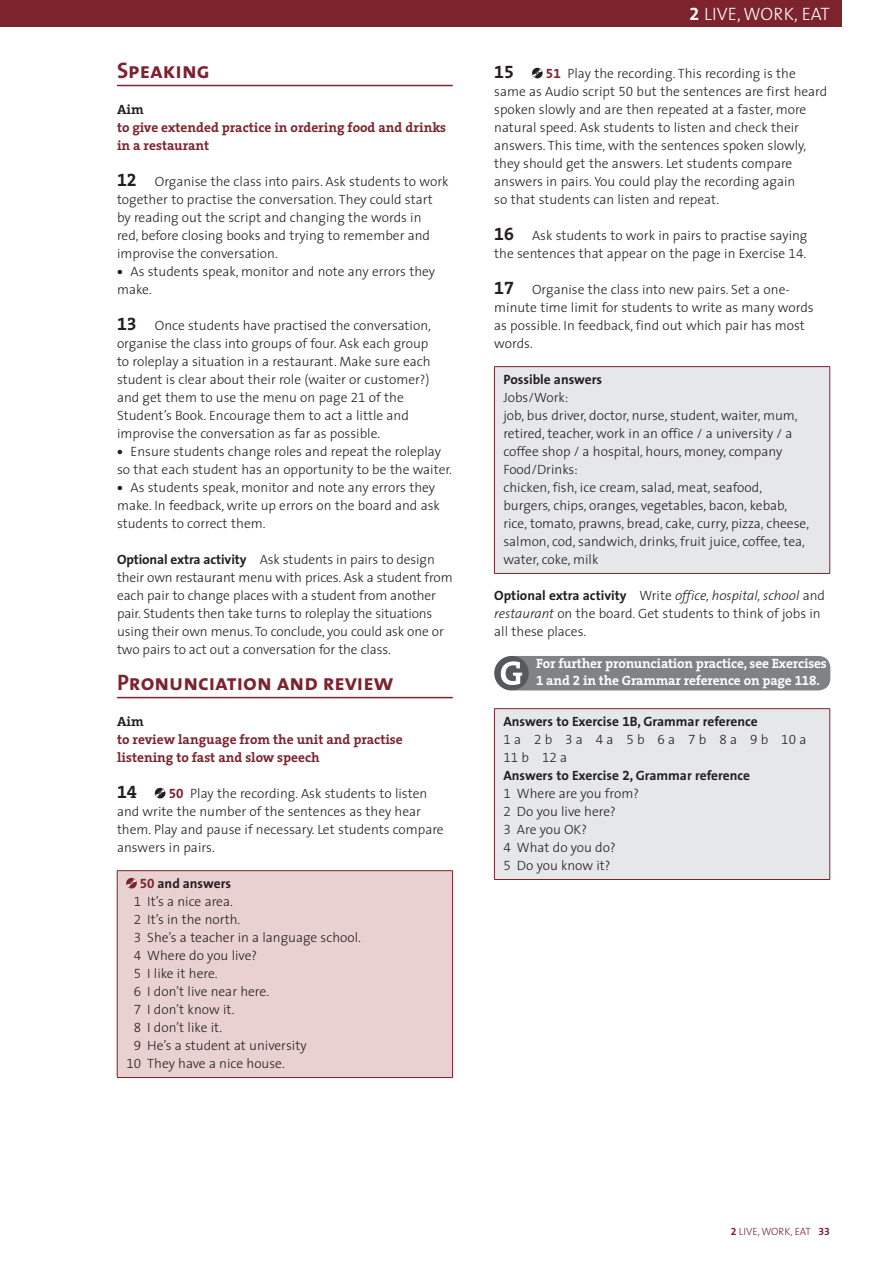
<style>
.page{position:relative;width:893px;height:1263px;background:#fff}
.page>*{position:absolute;margin:0;border:0;box-sizing:border-box;transform-origin:0 0}
.t1{font:22.5px "The Sans Bold Caps";color:#7c232e}
.t2{font:18px "The Sans Light Caps";color:#fff}
.t3{font:18px "The Serif Bold Expert";color:#231f20}
.t4{font:300 13.5px/18px "The Sans";color:#231f20}
.t5{font:700 13.5px/18px "The Serif";color:#7c232e}
.t6{font:700 13.5px/16.5px "The Serif";letter-spacing:-.015em;color:#fff}
.t7{font:700 13.5px "The Sans";color:#231f20}
.t8{font:13.5px/18px "The Sans Light Expert";color:#231f20}
.t9{font:700 13.5px "The Serif";color:#231f20}
.t10{font:10.5px "The Sans Light Caps";letter-spacing:-.01em;color:#7c232e}
.s1{font-family:"The Serif Bold Expert";font-weight:400;font-size:18px}
.s2{font-weight:800}
.s3{font-family:"The Sans Light Expert";font-weight:400}
.s4{font-weight:700}
.s5{font-family:"The Serif Bold Expert";font-weight:400;color:#7c232e}
.s6{font-family:"The Sans Bold Expert"}
.s7{font-style:italic}
.s8{font-family:"The Serif Bold Expert";font-weight:400}
.s9{font-family:"The Sans";font-weight:300}
</style>
<div class="page">
<div style="left:0;top:0;width:842px;height:27px;background:#7c232e"></div>
<hr style="left:117px;top:85px;width:336px;height:1px;background:#7c232e">
<hr style="left:117px;top:697px;width:336px;height:1px;background:#7c232e">
<svg style="left:155px;top:788px;width:10px;height:10px"></svg>
<div style="left:117px;top:871px;width:336px;height:206px;background:#ead1d1"></div>
<hr style="left:117px;top:870px;width:336px;height:1px;background:#7c232e">
<hr style="left:117px;top:871px;width:1px;height:206px;background:#7c232e">
<hr style="left:452px;top:871px;width:1px;height:206px;background:#7c232e">
<hr style="left:117px;top:1077px;width:336px;height:1px;background:#7c232e">
<svg style="left:126px;top:878px;width:11px;height:10px"></svg>
<svg style="left:532px;top:68px;width:11px;height:10px"></svg>
<div style="left:494px;top:367px;width:336px;height:206px;background:#e6e7e9"></div>
<hr style="left:494px;top:366px;width:336px;height:1px;background:#7c232e">
<hr style="left:494px;top:367px;width:1px;height:206px;background:#7c232e">
<hr style="left:829px;top:367px;width:1px;height:206px;background:#7c232e">
<hr style="left:494px;top:573px;width:336px;height:1px;background:#7c232e">
<div style="left:504px;top:656px;width:326px;height:34px;background:#808285;border-radius:12px"></div>
<div style="left:494px;top:656px;width:35px;height:34px;background:#57585a;border-radius:50%"></div>
<svg style="left:501px;top:661px;width:21px;height:24px"></svg>
<div style="left:494px;top:709px;width:336px;height:170px;background:#e6e7e9"></div>
<hr style="left:494px;top:708px;width:336px;height:1px;background:#7c232e">
<hr style="left:494px;top:709px;width:1px;height:170px;background:#7c232e">
<hr style="left:829px;top:709px;width:1px;height:170px;background:#7c232e">
<hr style="left:494px;top:879px;width:336px;height:1px;background:#7c232e">
<h1 class="t1" style="left:117px;top:52px;width:94px">Speaking</h1>
<p class="t9" style="left:117px;top:99px;width:28px">Aim</p>
<p class="t5" style="left:117px;top:118px;width:331px">to give extended practice in ordering food and drinks in a restaurant</p>
<p class="t4" style="left:117px;top:172px;width:333px"><span class="s1">12</span> Organise the class into pairs. Ask students to work together to practise the conversation. They could start by reading out the script and changing the words in<br>red, before closing books and trying to remember and improvise the conversation.</p>
<p class="t4" style="left:117px;top:262px;width:320px"><span class="s2">•</span> As students speak, monitor and note any errors they make.</p>
<p class="t4" style="left:117px;top:316px;width:315px"><span class="s1">13</span> Once students have practised the conversation, organise the class into groups of four. Ask each group to roleplay a situation in a restaurant. Make sure each student is clear about their role (waiter or customer?) and get them to use the menu on page <span class="s3">21</span> of the Student’s Book. Encourage them to act a little and improvise the conversation as far as possible.</p>
<p class="t4" style="left:117px;top:442px;width:337px"><span class="s2">•</span> Ensure students change roles and repeat the roleplay so that each student has an opportunity to be the waiter.</p>
<p class="t4" style="left:117px;top:478px;width:324px"><span class="s2">•</span> As students speak, monitor and note any errors they make. In feedback, write up errors on the board and ask students to correct them.</p>
<p class="t4" style="left:117px;top:550px;width:337px"><span class="s4">Optional extra activity</span> Ask students in pairs to design their own restaurant menu with prices. Ask a student from each pair to change places with a student from another pair. Students then take turns to roleplay the situations using their own menus. To conclude, you could ask one or two pairs to act out a conversation for the class.</p>
<h1 class="t1" style="left:117px;top:664px;width:278px">Pronunciation and review</h1>
<p class="t9" style="left:117px;top:711px;width:28px">Aim</p>
<p class="t5" style="left:117px;top:730px;width:287px">to review language from the unit and practise listening to fast and slow speech</p>
<h2 class="t3" style="left:117px;top:777px;width:21px">14</h2>
<p class="t4" style="left:117px;top:784px;width:328px;text-indent:52px"><span class="s5">50</span> Play the recording. Ask students to listen and write the number of the sentences as they hear them. Play and pause if necessary. Let students compare answers in pairs.</p>
<p class="t7" style="left:140px;top:873px;width:93px"><span class="s5">50</span> and answers</p>
<p class="t4" style="left:134px;top:892px;width:101px"><span class="s3">1</span> It’s a nice area.</p>
<p class="t4" style="left:134px;top:910px;width:108px"><span class="s3">2</span> It’s in the north.</p>
<p class="t4" style="left:134px;top:928px;width:229px"><span class="s3">3</span> She’s a teacher in a language school.</p>
<p class="t4" style="left:134px;top:946px;width:125px"><span class="s3">4</span> Where do you live?</p>
<p class="t4" style="left:134px;top:964px;width:85px"><span class="s3">5</span> I like it here.</p>
<p class="t4" style="left:134px;top:982px;width:137px"><span class="s3">6</span> I don’t live near here.</p>
<p class="t4" style="left:134px;top:1000px;width:102px"><span class="s3">7</span> I don’t know it.</p>
<p class="t4" style="left:134px;top:1018px;width:90px"><span class="s3">8</span> I don’t like it.</p>
<p class="t4" style="left:134px;top:1036px;width:174px"><span class="s3">9</span> He’s a student at university</p>
<p class="t4" style="left:126px;top:1054px;width:160px"><span class="s3">10</span> They have a nice house.</p>
<h2 class="t2" style="left:690px;top:-1px;width:142px"><span class="s6">2</span> LIVE, WORK, EAT</h2>
<h2 class="t3" style="left:494px;top:57px;width:21px">15</h2>
<p class="t4" style="left:494px;top:64px;width:335px;text-indent:52px"><span class="s5">51</span> Play the recording. This recording is the same as Audio script <span class="s3">50</span> but the sentences are first heard spoken slowly and are then repeated at a faster, more natural speed. Ask students to listen and check their answers. This time, with the sentences spoken slowly, they should get the answers. Let students compare answers in pairs. You could play the recording again<br>so that students can listen and repeat.</p>
<p class="t4" style="left:494px;top:226px;width:315px"><span class="s1">16</span> Ask students to work in pairs to practise saying the sentences that appear on the page in Exercise <span class="s3">14</span>.</p>
<p class="t4" style="left:494px;top:280px;width:321px"><span class="s1">17</span> Organise the class into new pairs. Set a one&shy;minute time limit for students to write as many words as possible. In feedback, find out which pair has most words.</p>
<p class="t7" style="left:503px;top:369px;width:100px">Possible answers</p>
<p class="t4" style="left:503px;top:388px;width:307px">Jobs/Work:<br>job, bus driver, doctor, nurse, student, waiter, mum, retired, teacher, work in an office / a university / a coffee shop / a hospital, hours, money, company Food/Drinks:<br>chicken, fish, ice cream, salad, meat, seafood, burgers, chips, oranges, vegetables, bacon, kebab, rice, tomato, prawns, bread, cake, curry, pizza, cheese, salmon, cod, sandwich, drinks, fruit juice, coffee, tea, water, coke, milk</p>
<p class="t4" style="left:494px;top:586px;width:332px"><span class="s4">Optional extra activity</span> Write <span class="s7">office, hospital, school</span> and <span class="s7">restaurant</span> on the board. Get students to think of jobs in all these places.</p>
<p class="t6" style="left:536px;top:655px;width:292px">For further pronunciation practice, see Exercises<br><span class="s8">1</span> and <span class="s8">2</span> in the Grammar reference on page <span class="s8">118</span>.</p>
<p class="t7" style="left:503px;top:711px;width:256px">Answers to Exercise <span class="s8">1</span>B, Grammar reference</p>
<p class="t8" style="left:503px;top:730px;width:304px">1 <span class="s9">a</span> 2 <span class="s9">b</span> 3 <span class="s9">a</span> 4 <span class="s9">a</span> 5 <span class="s9">b</span> 6 <span class="s9">a</span> 7 <span class="s9">b</span> 8 <span class="s9">a</span> 9 <span class="s9">b</span> 10 <span class="s9">a<br></span>11 <span class="s9">b</span> 12 <span class="s9">a</span></p>
<p class="t4" style="left:503px;top:766px;width:248px"><span class="s4">Answers to Exercise</span> <span class="s8">2</span><span class="s4">, Grammar reference<br></span><span class="s3">1</span> Where are you from?<br><span class="s3">2</span> Do you live here?<br><span class="s3">3</span> Are you OK?<br><span class="s3">4</span> What do you do?<br><span class="s3">5</span> Do you know it?</p>
<p class="t10" style="left:731px;top:1223px;width:101px"><span class="s6">2</span> LIVE, WORK, EAT <span class="s6">33</span></p>
</div>
